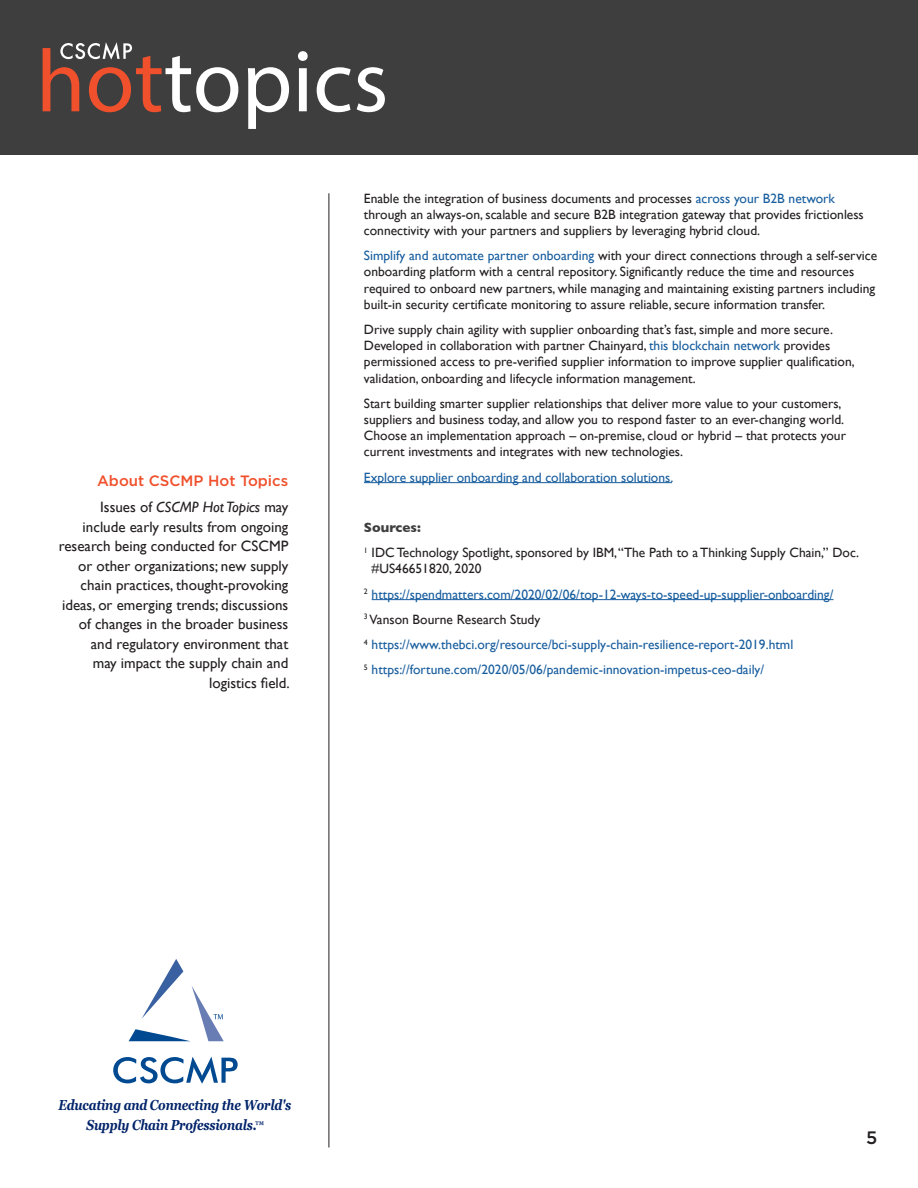
<style>
.page{position:relative;width:918px;height:1188px;background:#fff}
.page>*{position:absolute;margin:0;border:0;box-sizing:border-box;transform-origin:0 0}
.t1{font:500 18px "Gotham";color:#231f20}
.t2{font:15px/19.5px "Gill Sans";color:#231f20;text-align:right}
.t3{font:500 15px "Gotham";color:#f0502c}
.t4{font:italic 700 14.4px/20.2px "Georgia";letter-spacing:-.015em;color:#002369;text-align:center;scale:.83 1}
.norm_paragraph{font:13.5px/16.2px "Gill Sans";color:#231f20}
.norm_paragraph-2{font:13.5px "Gill Sans";color:#175d9e}
.norm_paragraph-3{font:700 13.5px "Gill Sans";color:#3e3e3f}
.s1{font-style:italic}
.s2{color:#175d9e}
.s3{font-size:10.95px}
</style>
<div class="page">
<hr style="left:364px;top:482px;width:308px;height:1px;background:#175d9e">
<hr style="left:372px;top:599px;width:461px;height:1px;background:#175d9e">
<div style="left:0;top:0;width:918px;height:155px;background:#3e3e3f"></div>
<svg style="left:248px;top:67px;width:41px;height:62px"></svg>
<svg style="left:298px;top:51px;width:10px;height:60px"></svg>
<svg style="left:317px;top:67px;width:34px;height:45px"></svg>
<svg style="left:357px;top:67px;width:28px;height:45px"></svg>
<svg style="left:43px;top:42px;width:195px;height:70px"></svg>
<hr style="left:329px;top:193px;width:1px;height:955px;background:#231f20">
<svg style="left:113px;top:1057px;width:125px;height:27px"></svg>
<svg style="left:129px;top:959px;width:95px;height:82px"></svg>
<p class="t3" style="left:97px;top:471px;width:193px">About CSCMP Hot Topics</p>
<p class="t2" style="left:59px;top:497px;width:233px">Issues of <span class="s1">CSCMP Hot Topics</span> may include early results from ongoing research being conducted for CSCMP or other organizations; new supply chain practices, thought-provoking ideas, or emerging trends; discussions of changes in the broader business and regulatory environment that<br>may impact the supply chain and logistics field.</p>
<p class="norm_paragraph" style="left:364px;top:190px;width:501px">Enable the integration of business documents and processes <span class="s2">across your B2B network </span>through an always-on, scalable and secure B2B integration gateway that provides frictionless connectivity with your partners and suppliers by leveraging hybrid cloud.</p>
<p class="norm_paragraph" style="left:364px;top:247px;width:515px"><span class="s2">Simplify and automate partner onboarding</span> with your direct connections through a self-service onboarding platform with a central repository. Significantly reduce the time and resources required to onboard new partners, while managing and maintaining existing partners including built-in security certificate monitoring to assure reliable, secure information transfer.</p>
<p class="norm_paragraph" style="left:364px;top:321px;width:492px">Drive supply chain agility with supplier onboarding that’s fast, simple and more secure.<br>Developed in collaboration with partner Chainyard, <span class="s2">this blockchain network</span> provides permissioned access to pre-verified supplier information to improve supplier qualification, validation, onboarding and lifecycle information management.</p>
<p class="norm_paragraph" style="left:364px;top:395px;width:484px">Start building smarter supplier relationships that deliver more value to your customers, suppliers and business today, and allow you to respond faster to an ever-changing world.<br>Choose an implementation approach – on-premise, cloud or hybrid – that protects your current investments and integrates with new technologies.</p>
<p class="norm_paragraph-2" style="left:364px;top:469px;width:311px">Explore supplier onboarding and collaboration solutions.</p>
<p class="norm_paragraph-3" style="left:364px;top:517px;width:58px">Sources:</p>
<p class="norm_paragraph" style="left:372px;top:544px;width:489px;text-indent:-8px"><sup>1</sup> IDC Technology Spotlight, sponsored by IBM, “The Path to a Thinking Supply Chain,” Doc. #US46651820, 2020</p>
<p class="norm_paragraph-2" style="left:364px;top:586px;width:471px"><sup>2</sup> https://spendmatters.com/2020/02/06/top-12-ways-to-speed-up-supplier-onboarding/</p>
<p class="norm_paragraph" style="left:364px;top:611px;width:178px"><sup>3</sup> Vanson Bourne Research Study</p>
<p class="norm_paragraph-2" style="left:364px;top:637px;width:431px"><sup>4</sup> https://www.thebci.org/resource/bci-supply-chain-resilience-report-2019.html</p>
<p class="norm_paragraph-2" style="left:364px;top:662px;width:402px"><sup>5</sup> https://fortune.com/2020/05/06/pandemic-innovation-impetus-ceo-daily/</p>
<p class="t4" style="left:58px;top:1095px;width:282px">Educating and Connecting the World's<br>Supply Chain Professionals.<span class="s3">™</span></p>
<p class="t1" style="left:866px;top:1126px;width:13px">5</p>
</div>
